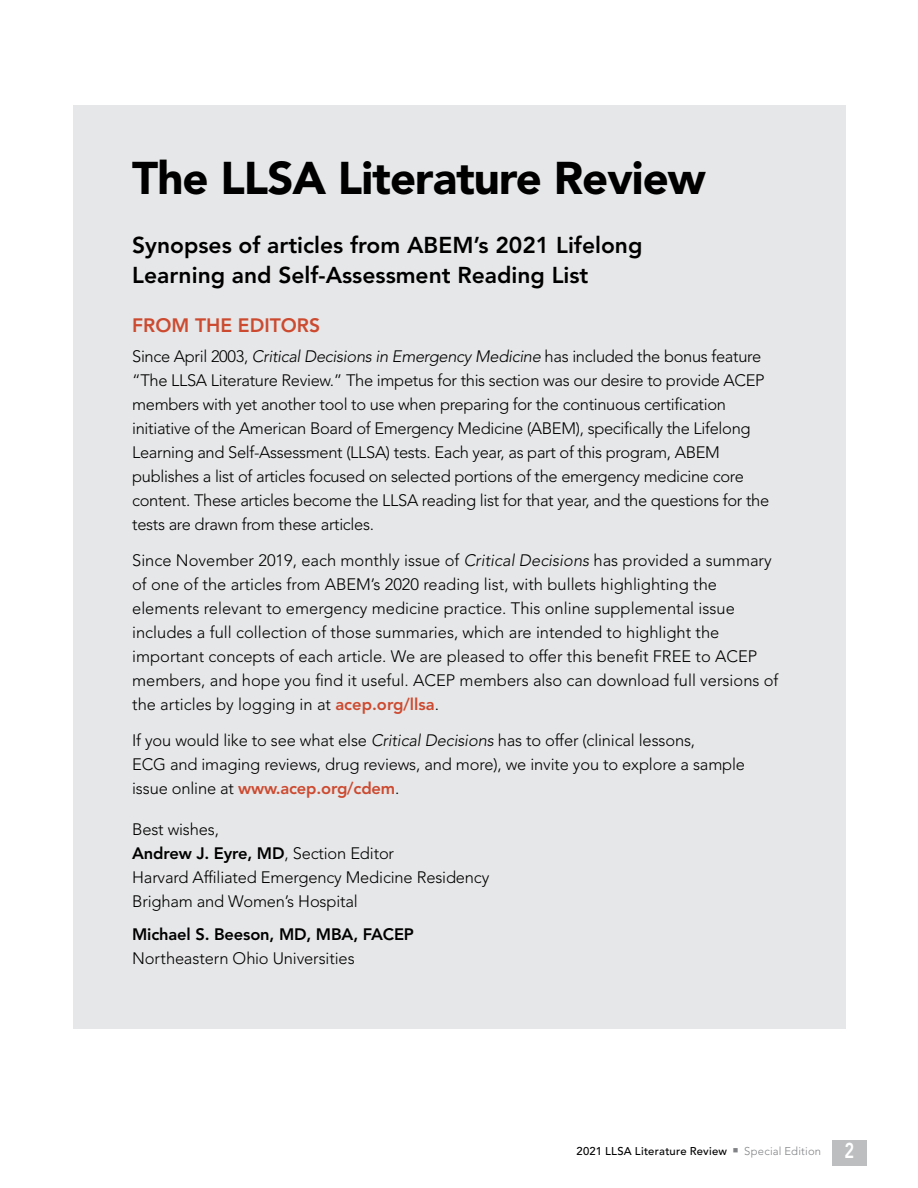
<style>
.page{position:relative;width:918px;height:1188px;background:#fff}
.page>*{position:absolute;margin:0;border:0;box-sizing:border-box;transform-origin:0 0}
.Default{font:900 45.45px "Avenir LT Std";letter-spacing:-.02em;color:#000}
.Pa2{font:800 22.8px/30px "Avenir LT Std";color:#000}
.Pa3{font:800 19.35px "Avenir LT Std";color:#cc4a30}
.Pa4{font:300 16.5px/24px "Avenir LT Std";letter-spacing:-.02em;color:#000}
.Pa4-2{font:300 16.5px/24px "Avenir LT Std";color:#000}
.Default-2{font:300 16.5px/24px "Avenir LT Std";letter-spacing:-.01em;color:#000}
.Pa2-2{font:800 16.5px/24px "Avenir LT Std";letter-spacing:-.01em;color:#000}
.t1{font:500 11.25px "Avenir LT Std";letter-spacing:.02em;color:#000}
.s1{font-style:italic}
.s2{font-weight:800;color:#cc4a30}
.s3{font-weight:800}
.s4{font-weight:300}
.s5{color:#808285}
.s6{font-weight:300;color:#808285}
.s7{font-weight:800;font-size:21.45px;color:#fff}
</style>
<div class="page">
<div style="left:832px;top:1141px;width:34px;height:25px;background:#bcbec0"></div>
<div style="left:73px;top:105px;width:773px;height:924px;background:#e6e7e8"></div>
<p class="Default" style="left:132px;top:151px;width:575px">The LLSA Literature Review</p>
<p class="Pa2" style="left:132px;top:230px;width:512px">Synopses of articles from ABEM’s 2021 Lifelong<br>Learning and Self-Assessment Reading List</p>
<p class="Pa3" style="left:132px;top:314px;width:190px">FROM THE EDITORS</p>
<p class="Pa4" style="left:132px;top:345px;width:639px">Since April 2003, <span class="s1">Critical Decisions in Emergency Medicine</span> has included the bonus feature “The LLSA Literature Review.” The impetus for this section was our desire to provide ACEP members with yet another tool to use when preparing for the continuous certification initiative of the American Board of Emergency Medicine (ABEM), specifically the Lifelong Learning and Self-Assessment (LLSA) tests. Each year, as part of this program, ABEM publishes a list of articles focused on selected portions of the emergency medicine core content. These articles become the LLSA reading list for that year, and the questions for the tests are drawn from these articles.</p>
<p class="Pa4-2" style="left:132px;top:549px;width:648px">Since November 2019, each monthly issue of <span class="s1">Critical Decisions</span> has provided a summary of one of the articles from ABEM’s 2020 reading list, with bullets highlighting the elements relevant to emergency medicine practice. This online supplemental issue includes a full collection of those summaries, which are intended to highlight the important concepts of each article. We are pleased to offer this benefit FREE to ACEP members, and hope you find it useful. ACEP members also can download full versions of the articles by logging in at <span class="s2">acep.org/llsa</span>.</p>
<p class="Pa4" style="left:132px;top:729px;width:614px">If you would like to see what else <span class="s1">Critical Decisions</span> has to offer (clinical lessons,<br>ECG and imaging reviews, drug reviews, and more), we invite you to explore a sample issue online at <span class="s2">www.acep.org/cdem</span>.</p>
<p class="Default-2" style="left:132px;top:817px;width:359px">Best wishes,<br><span class="s3">Andrew J. Eyre, MD</span>, Section Editor<br>Harvard Affiliated Emergency Medicine Residency<br>Brigham and Women’s Hospital</p>
<p class="Pa2-2" style="left:132px;top:922px;width:283px">Michael S. Beeson, MD, MBA, FACEP<br><span class="s4">Northeastern Ohio Universities</span></p>
<p class="t1" style="left:577px;top:1144px;width:279px">2021 LLSA Literature Review <span class="s5">■</span> <span class="s6">Special Edition</span> <span class="s7">2</span></p>
</div>
